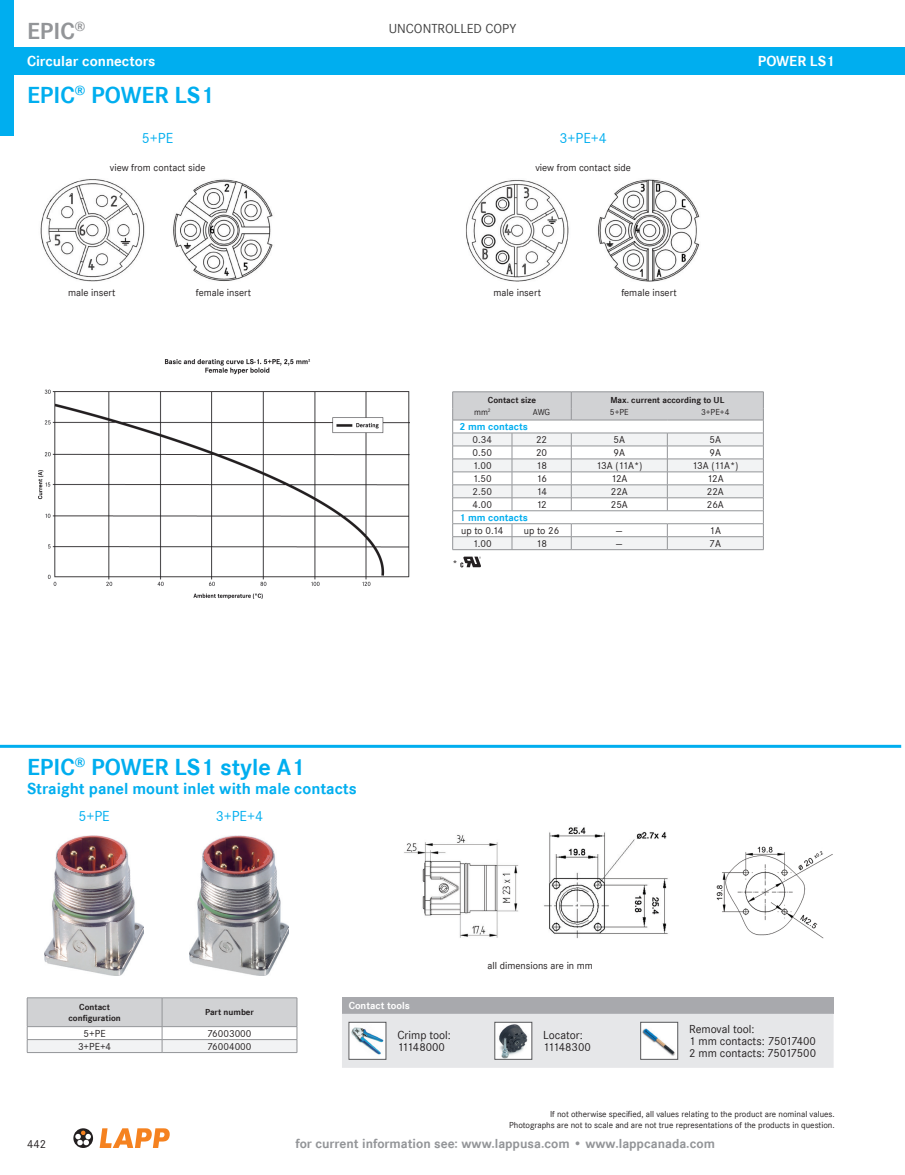
<style>
.page{position:relative;width:905px;height:1175px;background:#fff}
.page>*{position:absolute;margin:0;border:0;box-sizing:border-box;transform-origin:0 0}
.t1{font:700 24px "Corporate S";color:#00aeef}
.t2{font:700 24px "Corporate S";color:#939598}
.t3{font:700 16.5px "Corporate S";color:#00aeef}
.t4{font:700 15px "Corporate S";color:#fff}
.t5{font:15px "Corporate S";color:#00aeef}
.t6{font:700 13.5px "Corporate S";color:#939598}
.t7{font:13.5px "Corpo S";color:#404040}
.t8{font:12px/12px "Corporate S";color:#231f20}
.t9{font:10.5px "Corporate S";color:#231f20}
.t10{font:700 10.5px "Corporate S";color:#00aeef}
.t11{font:700 10.5px "Corporate S";color:#fff}
.t12{font:9px/10.8px "Corporate S";color:#231f20;text-align:right}
.t13{font:700 9px/10.8px "Corporate S";color:#231f20;text-align:center}
</style>
<div class="page">
<svg style="left:100px;top:1128px;width:70px;height:20px"></svg>
<svg style="left:73px;top:1128px;width:20px;height:19px"></svg>
<svg style="left:75px;top:1130px;width:16px;height:15px"></svg>
<div style="left:0;top:48px;width:904px;height:27px;background:#00aeef"></div>
<div style="left:0;top:0;width:14px;height:135px;background:#00aeef"></div>
<img style="left:40px;top:179px;width:105px;height:103px">
<img style="left:173px;top:179px;width:100px;height:102px">
<img style="left:466px;top:180px;width:103px;height:102px">
<img style="left:597px;top:179px;width:103px;height:103px">
<img style="left:39px;top:359px;width:370px;height:239px">
<hr style="left:452px;top:391px;width:60px;height:1px;background:#939598">
<hr style="left:512px;top:391px;width:59px;height:1px;background:#939598">
<hr style="left:571px;top:391px;width:96px;height:1px;background:#939598">
<hr style="left:667px;top:391px;width:96px;height:1px;background:#939598">
<hr style="left:452px;top:549px;width:60px;height:1px;background:#939598">
<hr style="left:512px;top:549px;width:59px;height:1px;background:#939598">
<hr style="left:571px;top:549px;width:96px;height:1px;background:#939598">
<hr style="left:667px;top:549px;width:96px;height:1px;background:#939598">
<svg style="left:452px;top:392px;width:312px;height:157px"></svg>
<hr style="left:452px;top:420px;width:60px;height:1px;background:#939598">
<hr style="left:512px;top:420px;width:59px;height:1px;background:#939598">
<hr style="left:571px;top:420px;width:96px;height:1px;background:#939598">
<hr style="left:667px;top:420px;width:96px;height:1px;background:#939598">
<svg style="left:460px;top:556px;width:21px;height:11px"></svg>
<div style="left:342px;top:997px;width:491px;height:16px;background:#a8a9ad"></div>
<div style="left:342px;top:1013px;width:491px;height:54px;background:#e6e7e9"></div>
<img style="left:351px;top:1024px;width:33px;height:33px">
<img style="left:496px;top:1024px;width:34px;height:33px">
<div style="left:494px;top:1022px;width:38px;height:37px;border:1px solid #57585a"></div>
<img style="left:642px;top:1024px;width:34px;height:33px">
<div style="left:640px;top:1022px;width:38px;height:37px;border:1px solid #57585a"></div>
<hr style="left:0;top:745px;width:901px;height:3px;background:#00aeef">
<hr style="left:27px;top:1052px;width:135px;height:1px;background:#939598">
<hr style="left:162px;top:1052px;width:135px;height:1px;background:#939598">
<svg style="left:27px;top:997px;width:271px;height:55px"></svg>
<img style="left:716px;top:846px;width:117px;height:93px">
<img style="left:404px;top:827px;width:264px;height:112px">
<img style="left:190px;top:835px;width:99px;height:141px">
<img style="left:44px;top:835px;width:100px;height:141px">
<h1 class="t2" style="left:27px;top:17px;width:60px">EPIC<sup>®</sup></h1>
<h3 class="t4" style="left:27px;top:53px;width:130px">Circular connectors</h3>
<h1 class="t1" style="left:27px;top:81px;width:189px">EPIC<sup>®</sup> POWER LS1</h1>
<p class="t7" style="left:389px;top:21px;width:129px">UNCONTROLLED COPY</p>
<h3 class="t4" style="left:758px;top:53px;width:78px">POWER LS1</h3>
<h3 class="t5" style="left:142px;top:130px;width:33px">5+PE</h3>
<h3 class="t5" style="left:559px;top:130px;width:49px">3+PE+4</h3>
<p class="t9" style="left:110px;top:162px;width:97px">view from contact side</p>
<p class="t9" style="left:535px;top:162px;width:97px">view from contact side</p>
<p class="t9" style="left:68px;top:286px;width:49px">male insert</p>
<p class="t9" style="left:196px;top:286px;width:57px">female insert</p>
<p class="t9" style="left:493px;top:286px;width:49px">male insert</p>
<p class="t9" style="left:621px;top:286px;width:57px">female insert</p>
<p class="t13" style="left:488px;top:395px;width:50px">Contact size</p>
<p class="t13" style="left:610px;top:395px;width:115px">Max. current according to UL</p>
<p class="t12" style="left:474px;top:406px;width:18px">mm<sup>2</sup></p>
<p class="t12" style="left:533px;top:406px;width:19px">AWG</p>
<p class="t12" style="left:610px;top:406px;width:20px">5+PE</p>
<p class="t12" style="left:701px;top:406px;width:30px">3+PE+4</p>
<p class="t10" style="left:459px;top:420px;width:70px">2 mm contacts</p>
<p class="t9" style="left:472px;top:433px;width:21px">0.34</p>
<p class="t9" style="left:536px;top:433px;width:13px">22</p>
<p class="t9" style="left:613px;top:433px;width:13px">5A</p>
<p class="t9" style="left:709px;top:433px;width:13px">5A</p>
<p class="t9" style="left:472px;top:446px;width:21px">0.50</p>
<p class="t9" style="left:536px;top:446px;width:13px">20</p>
<p class="t9" style="left:613px;top:446px;width:13px">9A</p>
<p class="t9" style="left:709px;top:446px;width:13px">9A</p>
<p class="t9" style="left:473px;top:459px;width:21px">1.00</p>
<p class="t9" style="left:536px;top:459px;width:12px">18</p>
<p class="t9" style="left:596px;top:459px;width:48px">13A (11A*)</p>
<p class="t9" style="left:692px;top:459px;width:48px">13A (11A*)</p>
<p class="t9" style="left:473px;top:472px;width:21px">1.50</p>
<p class="t9" style="left:536px;top:472px;width:12px">16</p>
<p class="t9" style="left:611px;top:472px;width:18px">12A</p>
<p class="t9" style="left:707px;top:472px;width:18px">12A</p>
<p class="t9" style="left:472px;top:485px;width:21px">2.50</p>
<p class="t9" style="left:536px;top:485px;width:12px">14</p>
<p class="t9" style="left:610px;top:485px;width:19px">22A</p>
<p class="t9" style="left:706px;top:485px;width:19px">22A</p>
<p class="t9" style="left:472px;top:498px;width:21px">4.00</p>
<p class="t9" style="left:536px;top:498px;width:12px">12</p>
<p class="t9" style="left:610px;top:498px;width:19px">25A</p>
<p class="t9" style="left:706px;top:498px;width:19px">26A</p>
<p class="t10" style="left:459px;top:511px;width:70px">1 mm contacts</p>
<p class="t9" style="left:461px;top:524px;width:44px">up to 0.14</p>
<p class="t9" style="left:524px;top:524px;width:37px">up to 26</p>
<p class="t9" style="left:616px;top:524px;width:8px">—</p>
<p class="t9" style="left:709px;top:524px;width:13px">1A</p>
<p class="t9" style="left:473px;top:537px;width:21px">1.00</p>
<p class="t9" style="left:536px;top:537px;width:12px">18</p>
<p class="t9" style="left:616px;top:537px;width:8px">—</p>
<p class="t9" style="left:709px;top:537px;width:13px">7A</p>
<p class="t9" style="left:452px;top:558px;width:7px">*</p>
<h1 class="t1" style="left:27px;top:753px;width:279px">EPIC<sup>®</sup> POWER LS1 style A1</h1>
<h2 class="t3" style="left:27px;top:778px;width:331px">Straight panel mount inlet with male contacts</h2>
<h3 class="t5" style="left:78px;top:808px;width:33px">5+PE</h3>
<h3 class="t5" style="left:216px;top:808px;width:49px">3+PE+4</h3>
<p class="t9" style="left:487px;top:959px;width:107px">all dimensions are in mm</p>
<p class="t13" style="left:68px;top:1001px;width:54px">Contact configuration</p>
<p class="t13" style="left:205px;top:1007px;width:50px">Part number</p>
<p class="t9" style="left:84px;top:1027px;width:23px">5+PE</p>
<p class="t9" style="left:207px;top:1027px;width:45px">76003000</p>
<p class="t9" style="left:78px;top:1040px;width:35px">3+PE+4</p>
<p class="t9" style="left:207px;top:1040px;width:45px">76004000</p>
<p class="t11" style="left:349px;top:999px;width:63px">Contact tools</p>
<p class="t8" style="left:397px;top:1028px;width:55px">Crimp tool:<br>11148000</p>
<p class="t8" style="left:543px;top:1028px;width:49px">Locator:<br>11148300</p>
<p class="t8" style="left:689px;top:1022px;width:128px">Removal tool:<br>1 mm contacts: 75017400<br>2 mm contacts: 75017500</p>
<p class="t12" style="left:509px;top:1108px;width:327px">If not otherwise specified, all values relating to the product are nominal values.<br>Photographs are not to scale and are not true representations of the products in question.</p>
<p class="t8" style="left:27px;top:1138px;width:21px">442</p>
<p class="t6" style="left:295px;top:1135px;width:421px">for current information see: www.lappusa.com • www.lappcanada.com</p>
</div>
